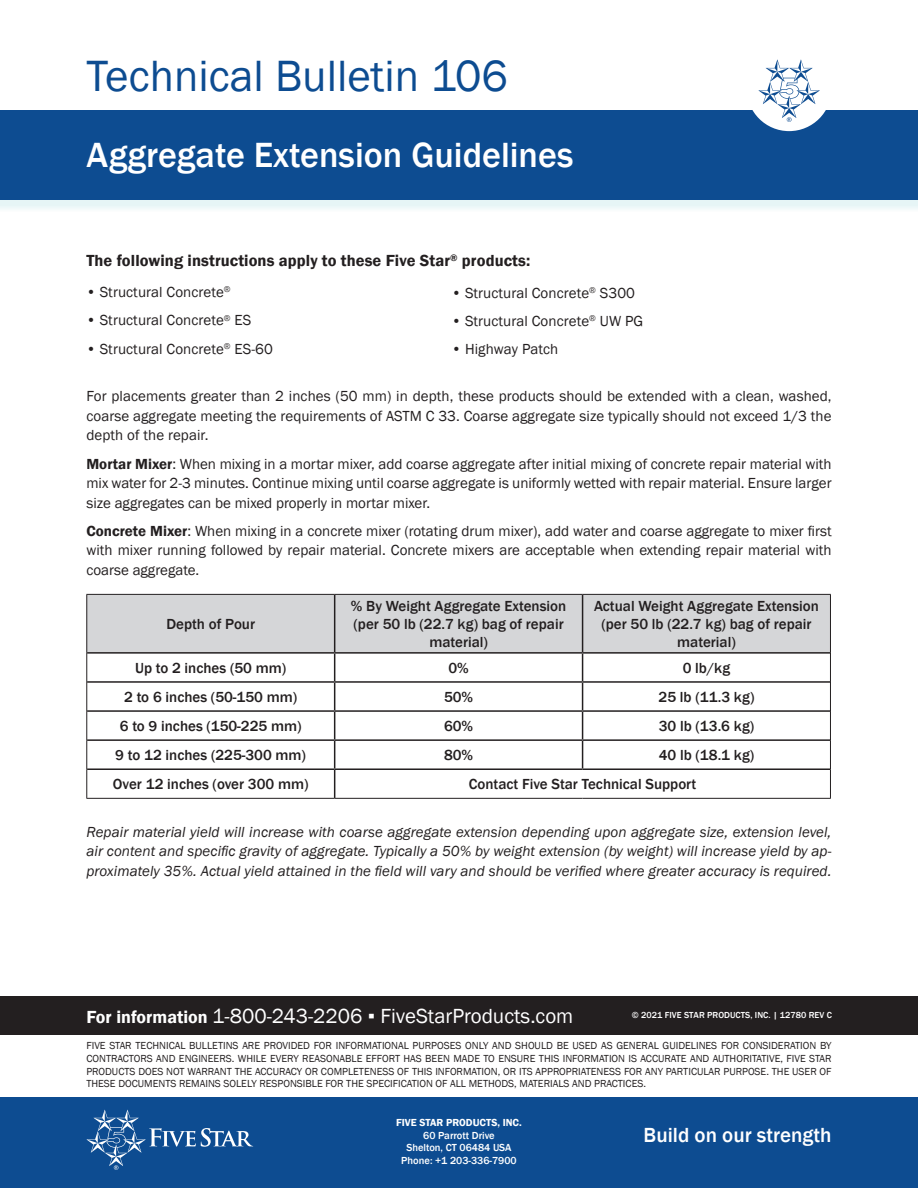
<style>
.page{position:relative;width:918px;height:1188px;background:#fff}
.page>*{position:absolute;margin:0;border:0;box-sizing:border-box;transform-origin:0 0}
.t1{font:45px "Franklin Gothic";color:#0d4c91}
.t2{font:500 36px "Franklin Gothic";color:#fff}
.t3{font:21px "Franklin Gothic";color:#fff}
.t4{font:500 21px "Franklin Gothic";color:#fff}
.t5{font:600 16.5px "Franklin Gothic";letter-spacing:.005em;color:#231f20}
.t6{font:15px/19.5px "Franklin Gothic";letter-spacing:.005em;color:#231f20;text-align:justify}
.t7{font:500 15px/18px "Franklin Gothic";color:#231f20;text-align:center}
.t8{font:italic 15px/19.5px "Franklin Gothic";letter-spacing:.005em;color:#231f20;text-align:justify}
.t9{font:10.5px/12.6px "Franklin Gothic";color:#231f20;text-align:justify}
.t10{font:500 10.5px/12.6px "Franklin Gothic";color:#fff;text-align:center}
.t11{font:600 10.5px "Franklin Gothic";color:#fff}
.t12{font:500 9px "Franklin Gothic";letter-spacing:.005em;color:#fff}
.s1{font-weight:600}
.s2{font-weight:600;font-size:18px}
</style>
<div class="page">
<svg style="left:0;top:200px;width:918px;height:9px;background:#e8f6f7"></svg>
<div style="left:0;top:110px;width:918px;height:90px;background:#0d4c91"></div>
<div style="left:747px;top:46px;width:85px;height:85px;background:#fff;border-radius:50%"></div>
<svg style="left:758px;top:59px;width:62px;height:63px"></svg>
<div style="left:0;top:996px;width:918px;height:39px;background:#231f20"></div>
<div style="left:0;top:1097px;width:918px;height:91px;background:#0d4c91"></div>
<svg style="left:86px;top:1110px;width:167px;height:60px"></svg>
<div style="left:87px;top:595px;width:743px;height:57px;background:#d5d6d8"></div>
<hr style="left:334px;top:595px;width:1px;height:57px;background:#231f20">
<hr style="left:582px;top:595px;width:1px;height:57px;background:#231f20">
<hr style="left:87px;top:681px;width:248px;height:2px;background:#231f20">
<hr style="left:335px;top:681px;width:248px;height:2px;background:#231f20">
<hr style="left:583px;top:681px;width:247px;height:2px;background:#231f20">
<hr style="left:87px;top:710px;width:248px;height:2px;background:#231f20">
<hr style="left:335px;top:710px;width:248px;height:2px;background:#231f20">
<hr style="left:583px;top:710px;width:247px;height:2px;background:#231f20">
<hr style="left:87px;top:739px;width:248px;height:2px;background:#231f20">
<hr style="left:335px;top:739px;width:248px;height:2px;background:#231f20">
<hr style="left:583px;top:739px;width:247px;height:2px;background:#231f20">
<svg style="left:582px;top:654px;width:1px;height:114px"></svg>
<hr style="left:87px;top:768px;width:248px;height:2px;background:#231f20">
<hr style="left:335px;top:768px;width:248px;height:2px;background:#231f20">
<svg style="left:334px;top:654px;width:1px;height:144px"></svg>
<hr style="left:583px;top:768px;width:247px;height:2px;background:#231f20">
<svg style="left:86px;top:653px;width:1px;height:145px"></svg>
<svg style="left:830px;top:653px;width:1px;height:145px"></svg>
<hr style="left:86px;top:798px;width:249px;height:1px;background:#231f20">
<hr style="left:335px;top:798px;width:248px;height:1px;background:#231f20">
<hr style="left:583px;top:798px;width:248px;height:1px;background:#231f20">
<hr style="left:86px;top:594px;width:249px;height:1px;background:#231f20">
<hr style="left:86px;top:595px;width:1px;height:58px;background:#231f20">
<hr style="left:335px;top:594px;width:248px;height:1px;background:#231f20">
<hr style="left:583px;top:594px;width:248px;height:1px;background:#231f20">
<hr style="left:830px;top:595px;width:1px;height:58px;background:#231f20">
<hr style="left:87px;top:652px;width:248px;height:2px;background:#231f20">
<hr style="left:335px;top:652px;width:248px;height:2px;background:#231f20">
<hr style="left:583px;top:652px;width:247px;height:2px;background:#231f20">
<h1 class="t1" style="left:86px;top:48px;width:423px">Technical Bulletin 106</h1>
<h2 class="t2" style="left:86px;top:133px;width:488px">Aggregate Extension Guidelines</h2>
<p class="t5" style="left:86px;top:251px;width:445px">The following instructions apply to these Five Star<sup>®</sup> products:</p>
<p class="t6" style="left:86px;top:283px;width:146px">• Structural Concrete<sup>®</sup></p>
<p class="t6" style="left:86px;top:311px;width:167px">• Structural Concrete<sup>®</sup> ES</p>
<p class="t6" style="left:86px;top:339px;width:188px">• Structural Concrete<sup>®</sup> ES-60</p>
<p class="t6" style="left:452px;top:283px;width:185px">• Structural Concrete<sup>®</sup> S300</p>
<p class="t6" style="left:452px;top:311px;width:193px">• Structural Concrete<sup>®</sup> UW PG</p>
<p class="t6" style="left:452px;top:339px;width:108px">• Highway Patch</p>
<p class="t6" style="left:86px;top:387px;width:747px">For placements greater than 2 inches (50 mm) in depth, these products should be extended with a clean, washed, coarse aggregate meeting the requirements of ASTM C 33. Coarse aggregate size typically should not exceed 1/3 the depth of the repair.</p>
<p class="t6" style="left:86px;top:454px;width:747px"><span class="s1">Mortar Mixer</span>: When mixing in a mortar mixer, add coarse aggregate after initial mixing of concrete repair material with mix water for 2-3 minutes. Continue mixing until coarse aggregate is uniformly wetted with repair material. Ensure larger size aggregates can be mixed properly in mortar mixer.</p>
<p class="t6" style="left:86px;top:521px;width:747px"><span class="s1">Concrete Mixer</span>: When mixing in a concrete mixer (rotating drum mixer), add water and coarse aggregate to mixer first with mixer running followed by repair material. Concrete mixers are acceptable when extending repair material with coarse aggregate.</p>
<p class="t7" style="left:166px;top:615px;width:90px">Depth of Pour</p>
<p class="t7" style="left:351px;top:597px;width:217px">% By Weight Aggregate Extension (per 50 lb (22.7 kg) bag of repair material)</p>
<p class="t7" style="left:594px;top:597px;width:226px">Actual Weight Aggregate Extension (per 50 lb (22.7 kg) bag of repair material)</p>
<p class="t7" style="left:135px;top:659px;width:153px">Up to 2 inches (50 mm)</p>
<p class="t7" style="left:448px;top:659px;width:22px">0%</p>
<p class="t7" style="left:683px;top:659px;width:49px">0 lb/kg</p>
<p class="t7" style="left:124px;top:688px;width:174px">2 to 6 inches (50-150 mm)</p>
<p class="t7" style="left:444px;top:688px;width:31px">50%</p>
<p class="t7" style="left:659px;top:688px;width:97px">25 lb (11.3 kg)</p>
<p class="t7" style="left:120px;top:717px;width:183px">6 to 9 inches (150-225 mm)</p>
<p class="t7" style="left:444px;top:717px;width:31px">60%</p>
<p class="t7" style="left:659px;top:717px;width:97px">30 lb (13.6 kg)</p>
<p class="t7" style="left:115px;top:746px;width:192px">9 to 12 inches (225-300 mm)</p>
<p class="t7" style="left:444px;top:746px;width:31px">80%</p>
<p class="t7" style="left:659px;top:746px;width:97px">40 lb (18.1 kg)</p>
<p class="t7" style="left:113px;top:775px;width:197px">Over 12 inches (over 300 mm)</p>
<p class="t7" style="left:469px;top:775px;width:229px">Contact Five Star Technical Support</p>
<p class="t8" style="left:86px;top:822px;width:747px">Repair material yield will increase with coarse aggregate extension depending upon aggregate size, extension level, air content and specific gravity of aggregate. Typically a 50% by weight extension (by weight) will increase yield by ap&shy;proximately 35%. Actual yield attained in the field will vary and should be verified where greater accuracy is required.</p>
<h3 class="t3" style="left:86px;top:1003px;width:489px"><span class="s2">For information</span> 1-800-243-2206 ▪ FiveStarProducts.com</h3>
<p class="t12" style="left:632px;top:1010px;width:201px">© 2021 FIVE STAR PRODUCTS, INC. | 12780 REV C</p>
<p class="t9" style="left:86px;top:1040px;width:747px">FIVE STAR TECHNICAL BULLETINS ARE PROVIDED FOR INFORMATIONAL PURPOSES ONLY AND SHOULD BE USED AS GENERAL GUIDELINES FOR CONSIDERATION BY CONTRACTORS AND ENGINEERS. WHILE EVERY REASONABLE EFFORT HAS BEEN MADE TO ENSURE THIS INFORMATION IS ACCURATE AND AUTHORITATIVE, FIVE STAR PRODUCTS DOES NOT WARRANT THE ACCURACY OR COMPLETENESS OF THIS INFORMATION, OR ITS APPROPRIATENESS FOR ANY PARTICULAR PURPOSE. THE USER OF THESE DOCUMENTS REMAINS SOLELY RESPONSIBLE FOR THE SPECIFICATION OF ALL METHODS, MATERIALS AND PRACTICES.</p>
<p class="t11" style="left:396px;top:1116px;width:127px">FIVE STAR PRODUCTS, INC.</p>
<p class="t10" style="left:401px;top:1129px;width:117px">60 Parrott Drive<br>Shelton, CT 06484 USA<br>Phone: +1 203-336-7900</p>
<h3 class="t4" style="left:644px;top:1122px;width:190px">Build on our strength</h3>
</div>
